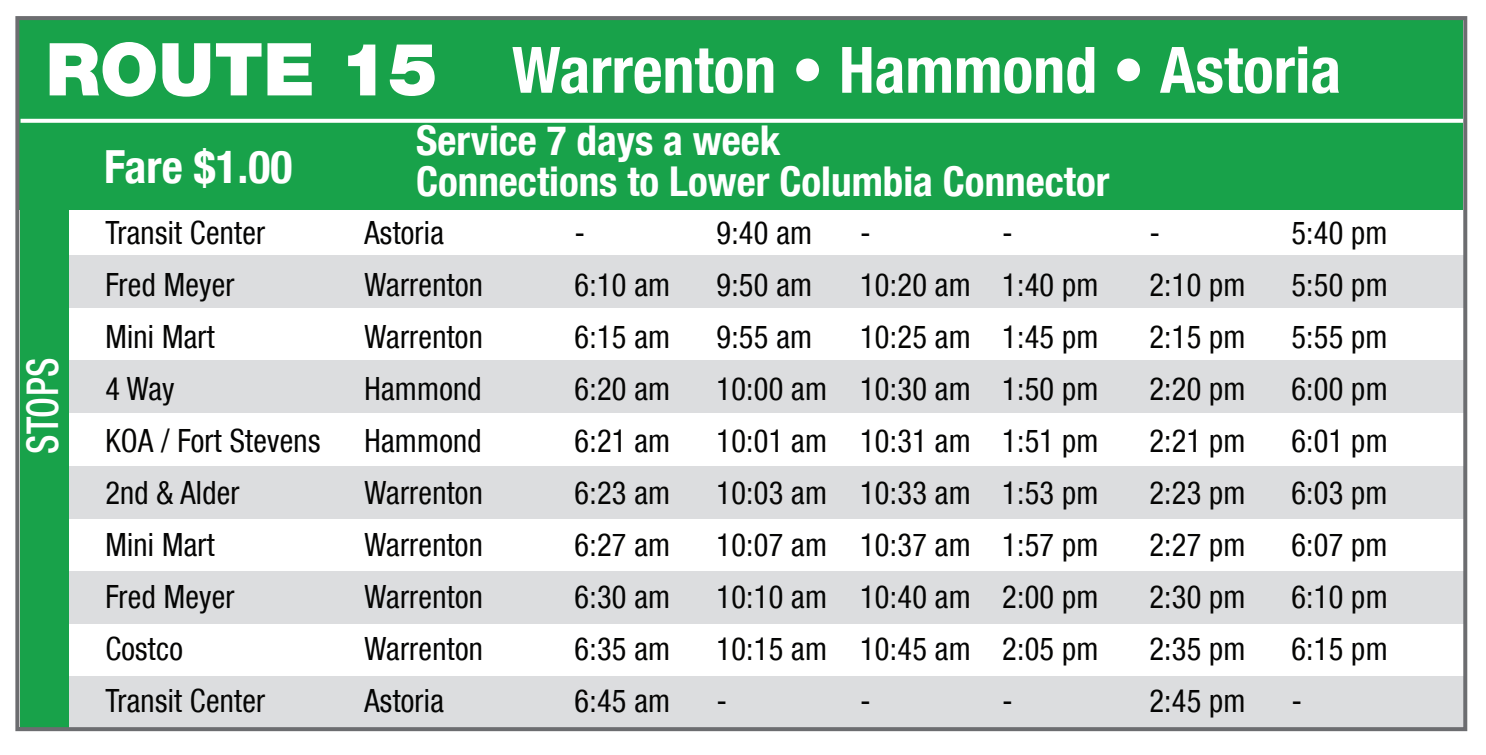
<style>
.page{position:relative;width:1486px;height:755px;background:#fff}
.page>*{position:absolute;margin:0;border:0;box-sizing:border-box;transform-origin:0 0}
.t1{font:900 73.2px "Helvetica Neue LT Com";color:#fff}
.t2{font:700 condensed 64px "Helvetica Neue LT Com";color:#fff}
.t3{font:700 condensed 45.6px "Helvetica Neue LT Com";color:#fff}
.t4{font:500 condensed 44px "Helvetica Neue LT Com";letter-spacing:.01em;color:#fff;scale:.85 1}
.t5{font:700 condensed 41.2px/41.2px "Helvetica Neue LT Com";color:#fff}
.t6{font:condensed 32px "Helvetica Neue LT Com";letter-spacing:.01em;color:#050504;scale:.95 1}
</style>
<div class="page">
<div style="left:68px;top:255px;width:1397px;height:53px;background:#dcdddf"></div>
<div style="left:68px;top:360px;width:1397px;height:53px;background:#dcdddf"></div>
<div style="left:68px;top:466px;width:1397px;height:52px;background:#dcdddf"></div>
<div style="left:68px;top:571px;width:1397px;height:52px;background:#dcdddf"></div>
<div style="left:68px;top:676px;width:1397px;height:52px;background:#dcdddf"></div>
<div style="left:17px;top:18px;width:1445px;height:191px;background:#18a24a"></div>
<div style="left:20px;top:116px;width:49px;height:612px;background:#18a24a"></div>
<svg style="left:21px;top:119px;width:1441px;height:4px;background:#f2faf5"></svg>
<div style="left:15px;top:16px;width:1452px;height:715px;border:4px solid #6c6d70"></div>
<h1 class="t1" style="left:45px;top:25px;width:394px">ROUTE 15</h1>
<h2 class="t2" style="left:512px;top:32px;width:830px">Warrenton • Hammond • Astoria</h2>
<p class="t5" style="left:416px;top:120px;width:695px">Service 7 days a week<br>Connections to Lower Columbia Connector</p>
<h3 class="t3" style="left:104px;top:139px;width:190px">Fare $1.00</h3>
<h3 class="t4" style="left:16px;top:454px;width:114px;rotate:-90deg">STOPS</h3>
<p class="t6" style="left:105px;top:214px;width:170px">Transit Center</p>
<p class="t6" style="left:364px;top:214px;width:85px">Astoria</p>
<p class="t6" style="left:574px;top:214px;width:13px">-</p>
<p class="t6" style="left:716px;top:214px;width:102px">9:40 am</p>
<p class="t6" style="left:860px;top:214px;width:13px">-</p>
<p class="t6" style="left:1002px;top:214px;width:13px">-</p>
<p class="t6" style="left:1149px;top:214px;width:13px">-</p>
<p class="t6" style="left:1291px;top:214px;width:103px">5:40 pm</p>
<p class="t6" style="left:105px;top:266px;width:138px">Fred Meyer</p>
<p class="t6" style="left:364px;top:266px;width:126px">Warrenton</p>
<p class="t6" style="left:574px;top:266px;width:102px">6:10 am</p>
<p class="t6" style="left:716px;top:266px;width:102px">9:50 am</p>
<p class="t6" style="left:860px;top:266px;width:252px">10:20 am 1:40 pm</p>
<p class="t6" style="left:1149px;top:266px;width:103px">2:10 pm</p>
<p class="t6" style="left:1291px;top:266px;width:103px">5:50 pm</p>
<p class="t6" style="left:105px;top:318px;width:117px">Mini Mart</p>
<p class="t6" style="left:364px;top:318px;width:126px">Warrenton</p>
<p class="t6" style="left:574px;top:318px;width:102px">6:15 am</p>
<p class="t6" style="left:716px;top:318px;width:102px">9:55 am</p>
<p class="t6" style="left:860px;top:318px;width:252px">10:25 am 1:45 pm</p>
<p class="t6" style="left:1149px;top:318px;width:103px">2:15 pm</p>
<p class="t6" style="left:1291px;top:318px;width:103px">5:55 pm</p>
<p class="t6" style="left:105px;top:370px;width:74px">4 Way</p>
<p class="t6" style="left:364px;top:370px;width:125px">Hammond</p>
<p class="t6" style="left:574px;top:370px;width:102px">6:20 am</p>
<p class="t6" style="left:716px;top:370px;width:403px">10:00 am 10:30 am 1:50 pm</p>
<p class="t6" style="left:1149px;top:370px;width:103px">2:20 pm</p>
<p class="t6" style="left:1291px;top:370px;width:103px">6:00 pm</p>
<p class="t6" style="left:105px;top:422px;width:228px">KOA / Fort Stevens</p>
<p class="t6" style="left:364px;top:422px;width:125px">Hammond</p>
<p class="t6" style="left:574px;top:422px;width:102px">6:21 am</p>
<p class="t6" style="left:716px;top:422px;width:403px">10:01 am 10:31 am 1:51 pm</p>
<p class="t6" style="left:1149px;top:422px;width:103px">2:21 pm</p>
<p class="t6" style="left:1291px;top:422px;width:103px">6:01 pm</p>
<p class="t6" style="left:105px;top:474px;width:143px">2nd &amp; Alder</p>
<p class="t6" style="left:364px;top:474px;width:126px">Warrenton</p>
<p class="t6" style="left:574px;top:474px;width:102px">6:23 am</p>
<p class="t6" style="left:716px;top:474px;width:403px">10:03 am 10:33 am 1:53 pm</p>
<p class="t6" style="left:1149px;top:474px;width:103px">2:23 pm</p>
<p class="t6" style="left:1291px;top:474px;width:103px">6:03 pm</p>
<p class="t6" style="left:105px;top:526px;width:117px">Mini Mart</p>
<p class="t6" style="left:364px;top:526px;width:126px">Warrenton</p>
<p class="t6" style="left:574px;top:526px;width:102px">6:27 am</p>
<p class="t6" style="left:716px;top:526px;width:403px">10:07 am 10:37 am 1:57 pm</p>
<p class="t6" style="left:1149px;top:526px;width:103px">2:27 pm</p>
<p class="t6" style="left:1291px;top:526px;width:103px">6:07 pm</p>
<p class="t6" style="left:105px;top:578px;width:138px">Fred Meyer</p>
<p class="t6" style="left:364px;top:578px;width:126px">Warrenton</p>
<p class="t6" style="left:574px;top:578px;width:102px">6:30 am</p>
<p class="t6" style="left:716px;top:578px;width:403px">10:10 am 10:40 am 2:00 pm</p>
<p class="t6" style="left:1149px;top:578px;width:103px">2:30 pm</p>
<p class="t6" style="left:1291px;top:578px;width:103px">6:10 pm</p>
<p class="t6" style="left:105px;top:630px;width:83px">Costco</p>
<p class="t6" style="left:364px;top:630px;width:126px">Warrenton</p>
<p class="t6" style="left:574px;top:630px;width:102px">6:35 am</p>
<p class="t6" style="left:716px;top:630px;width:403px">10:15 am 10:45 am 2:05 pm</p>
<p class="t6" style="left:1149px;top:630px;width:103px">2:35 pm</p>
<p class="t6" style="left:1291px;top:630px;width:103px">6:15 pm</p>
<p class="t6" style="left:105px;top:682px;width:170px">Transit Center</p>
<p class="t6" style="left:364px;top:682px;width:85px">Astoria</p>
<p class="t6" style="left:574px;top:682px;width:102px">6:45 am</p>
<p class="t6" style="left:1149px;top:682px;width:103px">2:45 pm</p>
<p class="t6" style="left:716px;top:682px;width:13px">-</p>
<p class="t6" style="left:860px;top:682px;width:13px">-</p>
<p class="t6" style="left:1002px;top:682px;width:13px">-</p>
<p class="t6" style="left:1291px;top:682px;width:13px">-</p>
</div>
